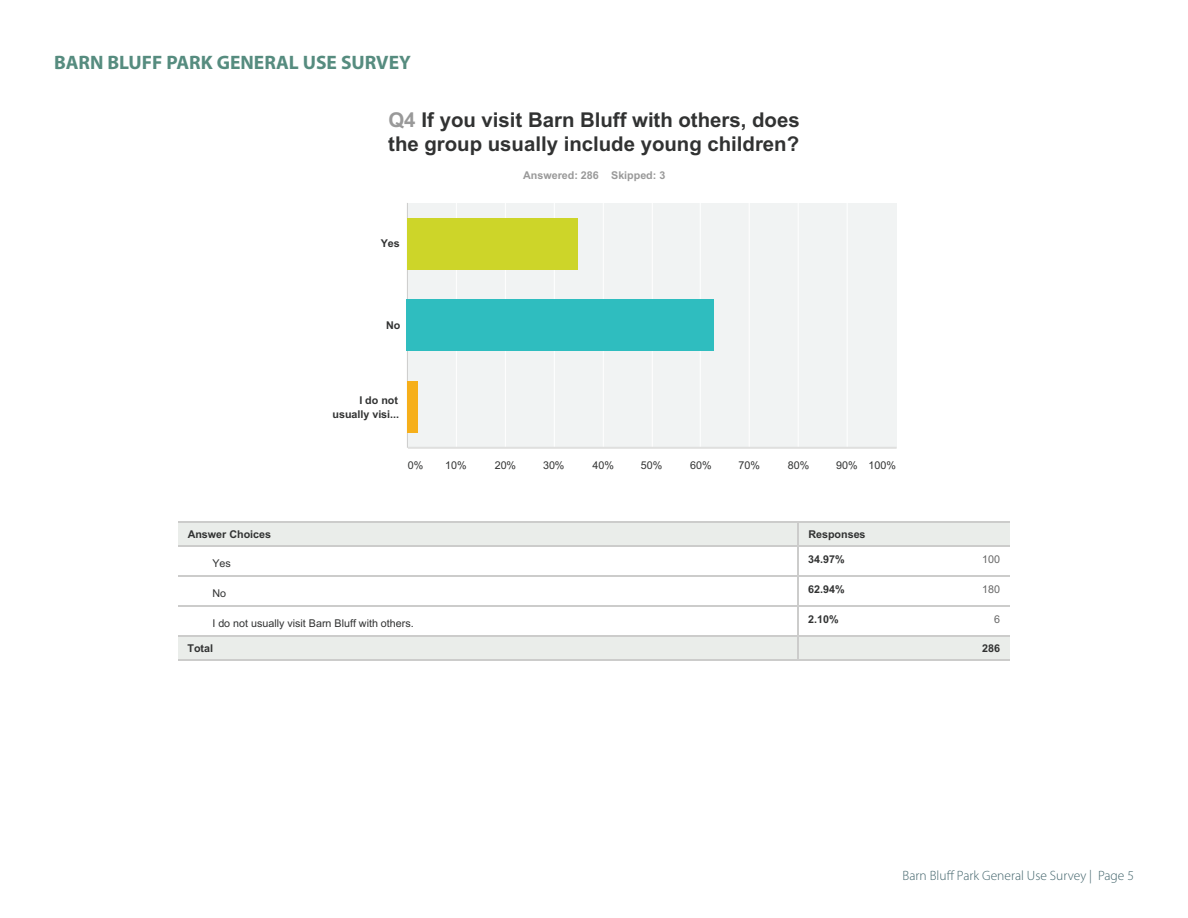
<style>
.page{position:relative;width:1188px;height:918px;background:#fff}
.page>*{position:absolute;margin:0;border:0;box-sizing:border-box;transform-origin:0 0}
.t1{font:700 20.4px/24.8px "Arial";color:#313232}
.t2{font:700 19.5px "Myriad Pro";color:#568c7f}
.t3{font:300 13.5px "Myriad Pro";color:#42646b}
.t4{font:10.8px "Arial";color:#313232}
.t5{font:700 10.8px/14px "Arial";color:#313232;text-align:right}
.t6{font:700 10.8px "Arial";color:#999}
.t7{font:10.8px "Arial";color:#666}
.s1{color:#999}
</style>
<div class="page">
<svg style="left:178px;top:203px;width:832px;height:458px"></svg>
<div style="left:178px;top:522px;width:620px;height:24px;background:#eaedea"></div>
<div style="left:798px;top:522px;width:212px;height:24px;background:#eaedea"></div>
<div style="left:178px;top:636px;width:620px;height:23px;background:#eaedea"></div>
<div style="left:798px;top:636px;width:212px;height:23px;background:#eaedea"></div>
<hr style="left:178px;top:522px;width:621px;height:1px;background:#cccccb">
<hr style="left:798px;top:522px;width:212px;height:1px;background:#cccccb">
<hr style="left:178px;top:546px;width:621px;height:1px;background:#cccccb">
<hr style="left:798px;top:546px;width:212px;height:1px;background:#cccccb">
<hr style="left:178px;top:659px;width:621px;height:1px;background:#cccccb">
<hr style="left:798px;top:659px;width:212px;height:1px;background:#cccccb">
<svg style="left:798px;top:523px;width:1px;height:23px"></svg>
<hr style="left:798px;top:546px;width:1px;height:31px;background:#cccccb">
<hr style="left:178px;top:576px;width:621px;height:1px;background:#cccccb">
<hr style="left:798px;top:576px;width:212px;height:1px;background:#cccccb">
<hr style="left:798px;top:576px;width:1px;height:31px;background:#cccccb">
<hr style="left:178px;top:606px;width:621px;height:1px;background:#cccccb">
<hr style="left:798px;top:606px;width:212px;height:1px;background:#cccccb">
<hr style="left:798px;top:606px;width:1px;height:31px;background:#cccccb">
<hr style="left:178px;top:636px;width:621px;height:1px;background:#cccccb">
<hr style="left:798px;top:636px;width:212px;height:1px;background:#cccccb">
<svg style="left:798px;top:637px;width:1px;height:22px"></svg>
<div style="left:291px;top:203px;width:605px;height:295px;background:#fff;border-radius:5px"></div>
<div style="left:408px;top:203px;width:488px;height:245px;background:#f1f3f3"></div>
<hr style="left:456px;top:203px;width:1px;height:245px;background:#fff">
<hr style="left:505px;top:203px;width:1px;height:245px;background:#fff">
<hr style="left:554px;top:203px;width:1px;height:245px;background:#fff">
<hr style="left:603px;top:203px;width:1px;height:245px;background:#fff">
<hr style="left:652px;top:203px;width:1px;height:245px;background:#fff">
<hr style="left:700px;top:203px;width:1px;height:245px;background:#fff">
<hr style="left:749px;top:203px;width:1px;height:245px;background:#fff">
<hr style="left:798px;top:203px;width:1px;height:245px;background:#fff">
<hr style="left:847px;top:203px;width:1px;height:245px;background:#fff">
<hr style="left:407px;top:203px;width:1px;height:245px;background:#cccccb">
<hr style="left:408px;top:447px;width:488px;height:2px;background:#dfdfde">
<div style="left:407px;top:218px;width:170px;height:51px;background:#cdd529"></div>
<div style="left:407px;top:300px;width:307px;height:51px;background:#2fbdbf"></div>
<div style="left:407px;top:381px;width:10px;height:51px;background:#f6af1a"></div>
<h2 class="t2" style="left:54px;top:49px;width:358px">BARN BLUFF PARK GENERAL USE SURVEY</h2>
<h1 class="t1" style="left:388px;top:109px;width:413px"><span class="s1">Q4</span> If you visit Barn Bluff with others, does the group usually include young children?</h1>
<p class="t6" style="left:523px;top:171px;width:144px">Answered: 286 Skipped: 3</p>
<p class="t5" style="left:381px;top:237px;width:21px">Yes</p>
<p class="t5" style="left:386px;top:319px;width:16px">No</p>
<p class="t5" style="left:333px;top:394px;width:68px">I do not usually visi...</p>
<p class="t4" style="left:408px;top:461px;width:17px">0%</p>
<p class="t4" style="left:445px;top:461px;width:23px">10%</p>
<p class="t4" style="left:495px;top:461px;width:23px">20%</p>
<p class="t4" style="left:543px;top:461px;width:23px">30%</p>
<p class="t4" style="left:592px;top:461px;width:23px">40%</p>
<p class="t4" style="left:641px;top:461px;width:23px">50%</p>
<p class="t4" style="left:690px;top:461px;width:23px">60%</p>
<p class="t4" style="left:739px;top:461px;width:23px">70%</p>
<p class="t4" style="left:788px;top:461px;width:23px">80%</p>
<p class="t4" style="left:836px;top:461px;width:61px">90% 100%</p>
<p class="t5" style="left:188px;top:528px;width:85px">Answer Choices</p>
<p class="t5" style="left:808px;top:528px;width:59px">Responses</p>
<p class="t4" style="left:212px;top:559px;width:20px">Yes</p>
<p class="t4" style="left:212px;top:589px;width:15px">No</p>
<p class="t4" style="left:212px;top:619px;width:203px">I do not usually visit Barn Bluff with others.</p>
<p class="t5" style="left:808px;top:553px;width:38px">34.97%</p>
<p class="t7" style="left:982px;top:555px;width:19px">100</p>
<p class="t5" style="left:808px;top:583px;width:38px">62.94%</p>
<p class="t7" style="left:982px;top:585px;width:19px">180</p>
<p class="t5" style="left:808px;top:613px;width:32px">2.10%</p>
<p class="t7" style="left:994px;top:615px;width:7px">6</p>
<p class="t5" style="left:188px;top:642px;width:27px">Total</p>
<p class="t5" style="left:982px;top:642px;width:19px">286</p>
<p class="t3" style="left:903px;top:867px;width:233px">Barn Bluff Park General Use Survey | Page 5</p>
</div>
